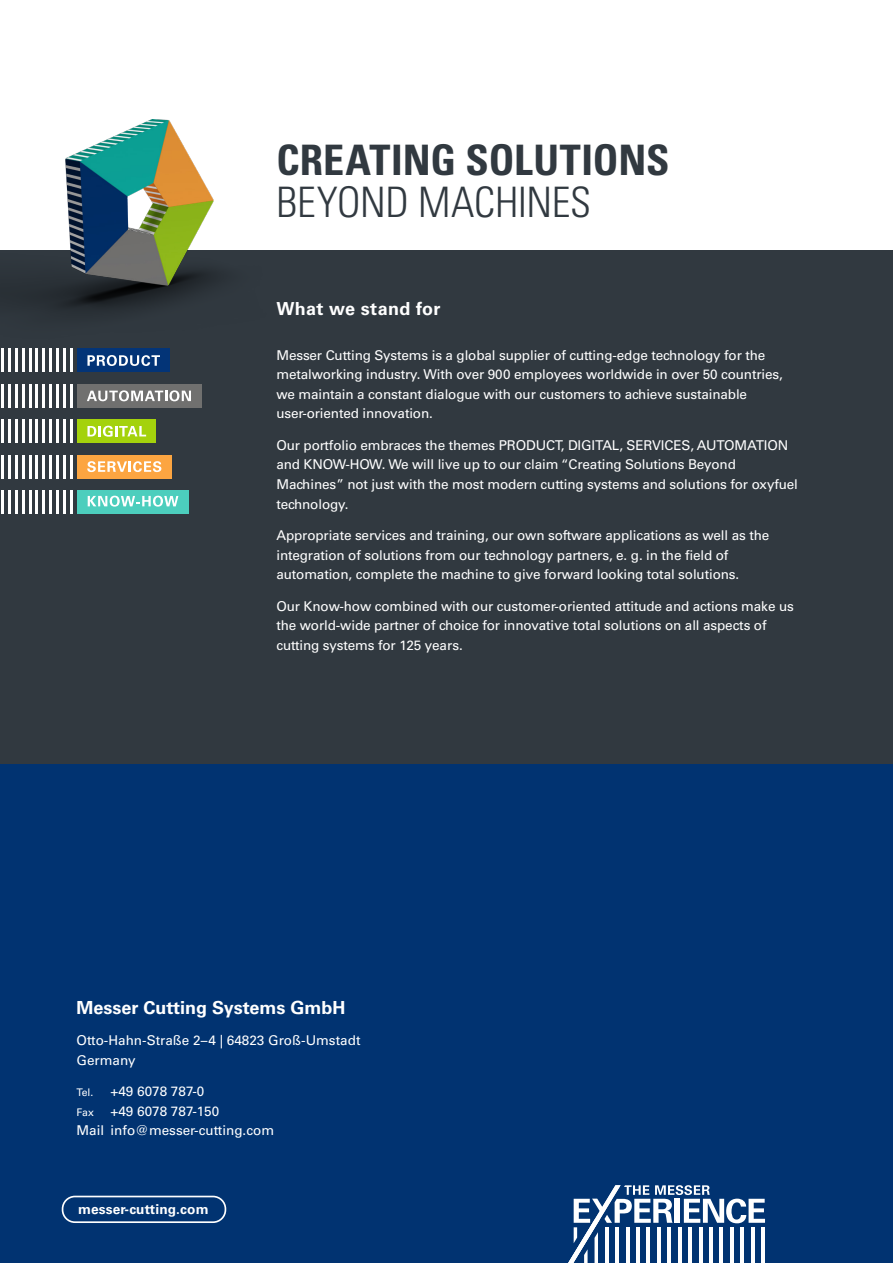
<style>
.page{position:relative;width:893px;height:1263px;background:#fff}
.page>*{position:absolute;margin:0;border:0;box-sizing:border-box;transform-origin:0 0}
.HL_Condensed_1{font:700 condensed 42px "Univers LT Pro";color:#313940}
.HL_Condensed_2{font:300 condensed 42px "Univers LT Pro";letter-spacing:-.01em;color:#313940}
.Copy_Fliesstext_NEG{font:700 18px "Univers LT Pro 65";color:#fff}
.HL_Over{font:700 18px "Univers LT Pro 65";letter-spacing:.02em;color:#fff}
.t1{font:700 13.65px "Univers LT Pro 65";letter-spacing:.01em;color:#fff}
.Copy_Fliesstext_NEG-2{font:13.5px/19.5px "Univers LT Pro 55 Roman";letter-spacing:-.01em;color:#fff}
.Copy_Fliesstext_NEG-3{font:10.5px "Univers LT Pro 55 Roman";color:#fff}
.s1{font-size:10.5px}
</style>
<div class="page">
<div style="left:0;top:743px;width:893px;height:520px;background:#013371"></div>
<div style="left:0;top:250px;width:893px;height:513px;background:#313940"></div>
<div style="left:77px;top:349px;width:93px;height:23px;background:#033477"></div>
<svg style="left:87px;top:355px;width:73px;height:11px"></svg>
<hr style="left:43px;top:349px;width:2px;height:23px;background:#fff">
<hr style="left:56px;top:349px;width:3px;height:23px;background:#fff">
<hr style="left:50px;top:349px;width:2px;height:23px;background:#fff">
<hr style="left:63px;top:349px;width:3px;height:23px;background:#fff">
<hr style="left:36px;top:349px;width:2px;height:23px;background:#fff">
<hr style="left:70px;top:349px;width:2px;height:23px;background:#fff">
<hr style="left:22px;top:349px;width:2px;height:23px;background:#fff">
<hr style="left:29px;top:349px;width:2px;height:23px;background:#fff">
<hr style="left:1px;top:349px;width:3px;height:23px;background:#fff">
<hr style="left:8px;top:349px;width:3px;height:23px;background:#fff">
<hr style="left:15px;top:349px;width:2px;height:23px;background:#fff">
<div style="left:77px;top:384px;width:125px;height:24px;background:#70706f"></div>
<svg style="left:87px;top:390px;width:104px;height:11px"></svg>
<hr style="left:43px;top:384px;width:2px;height:24px;background:#fff">
<hr style="left:56px;top:384px;width:3px;height:24px;background:#fff">
<hr style="left:50px;top:384px;width:2px;height:24px;background:#fff">
<hr style="left:63px;top:384px;width:3px;height:24px;background:#fff">
<hr style="left:36px;top:384px;width:2px;height:24px;background:#fff">
<hr style="left:70px;top:384px;width:2px;height:24px;background:#fff">
<hr style="left:22px;top:384px;width:2px;height:24px;background:#fff">
<hr style="left:29px;top:384px;width:2px;height:24px;background:#fff">
<hr style="left:1px;top:384px;width:3px;height:24px;background:#fff">
<hr style="left:8px;top:384px;width:3px;height:24px;background:#fff">
<hr style="left:15px;top:384px;width:2px;height:24px;background:#fff">
<div style="left:77px;top:419px;width:79px;height:24px;background:#a4d20c"></div>
<svg style="left:87px;top:426px;width:59px;height:11px"></svg>
<hr style="left:43px;top:419px;width:2px;height:24px;background:#fff">
<hr style="left:56px;top:419px;width:3px;height:24px;background:#fff">
<hr style="left:50px;top:419px;width:2px;height:24px;background:#fff">
<hr style="left:63px;top:419px;width:3px;height:24px;background:#fff">
<hr style="left:36px;top:419px;width:2px;height:24px;background:#fff">
<hr style="left:70px;top:419px;width:2px;height:24px;background:#fff">
<hr style="left:22px;top:419px;width:2px;height:24px;background:#fff">
<hr style="left:29px;top:419px;width:2px;height:24px;background:#fff">
<hr style="left:1px;top:419px;width:3px;height:24px;background:#fff">
<hr style="left:8px;top:419px;width:3px;height:24px;background:#fff">
<hr style="left:15px;top:419px;width:2px;height:24px;background:#fff">
<div style="left:77px;top:455px;width:95px;height:23px;background:#fca541"></div>
<svg style="left:87px;top:461px;width:74px;height:11px"></svg>
<hr style="left:43px;top:455px;width:2px;height:23px;background:#fff">
<hr style="left:56px;top:455px;width:3px;height:23px;background:#fff">
<hr style="left:50px;top:455px;width:2px;height:23px;background:#fff">
<hr style="left:63px;top:455px;width:3px;height:23px;background:#fff">
<hr style="left:36px;top:455px;width:2px;height:23px;background:#fff">
<hr style="left:70px;top:455px;width:2px;height:23px;background:#fff">
<hr style="left:22px;top:455px;width:2px;height:23px;background:#fff">
<hr style="left:29px;top:455px;width:2px;height:23px;background:#fff">
<hr style="left:1px;top:455px;width:3px;height:23px;background:#fff">
<hr style="left:8px;top:455px;width:3px;height:23px;background:#fff">
<hr style="left:15px;top:455px;width:2px;height:23px;background:#fff">
<div style="left:77px;top:490px;width:111px;height:24px;background:#4ccebd"></div>
<svg style="left:88px;top:496px;width:90px;height:11px"></svg>
<hr style="left:43px;top:490px;width:2px;height:24px;background:#fff">
<hr style="left:56px;top:490px;width:3px;height:24px;background:#fff">
<hr style="left:50px;top:490px;width:2px;height:24px;background:#fff">
<hr style="left:63px;top:490px;width:3px;height:24px;background:#fff">
<hr style="left:36px;top:490px;width:2px;height:24px;background:#fff">
<hr style="left:70px;top:490px;width:2px;height:24px;background:#fff">
<hr style="left:22px;top:490px;width:2px;height:24px;background:#fff">
<hr style="left:29px;top:490px;width:2px;height:24px;background:#fff">
<hr style="left:1px;top:490px;width:3px;height:24px;background:#fff">
<hr style="left:8px;top:490px;width:3px;height:24px;background:#fff">
<hr style="left:15px;top:490px;width:2px;height:24px;background:#fff">
<svg style="left:568px;top:1185px;width:197px;height:78px"></svg>
<img style="left:1px;top:119px;width:218px;height:194px">
<div style="left:62px;top:1196px;width:164px;height:27px;border:2px solid #fff;border-radius:12px"></div>
<p class="HL_Condensed_1" style="left:276px;top:134px;width:395px">CREATING SOLUTIONS</p>
<p class="HL_Condensed_2" style="left:276px;top:174px;width:316px">BEYOND MACHINES</p>
<p class="HL_Over" style="left:276px;top:296px;width:166px">What we stand for</p>
<p class="Copy_Fliesstext_NEG-2" style="left:276px;top:345px;width:508px">Messer Cutting Systems is a global supplier of cutting-edge technology for the metalworking industry. With over 900 employees worldwide in over 50 countries, we maintain a constant dialogue with our customers to achieve sustainable user-oriented innovation.</p>
<p class="Copy_Fliesstext_NEG-2" style="left:276px;top:435px;width:523px">Our portfolio embraces the themes PRODUCT, DIGITAL, SERVICES, AUTOMATION and KNOW-HOW. We will live up to our claim “Creating Solutions Beyond Machines” not just with the most modern cutting systems and solutions for oxyfuel technology.</p>
<p class="Copy_Fliesstext_NEG-2" style="left:276px;top:525px;width:494px">Appropriate services and training, our own software applications as well as the integration of solutions from our technology partners, e. g. in the field of automation, complete the machine to give forward looking total solutions.</p>
<p class="Copy_Fliesstext_NEG-2" style="left:276px;top:595px;width:519px">Our Know-how combined with our customer-oriented attitude and actions make us the world-wide partner of choice for innovative total solutions on all aspects of cutting systems for 125 years.</p>
<p class="Copy_Fliesstext_NEG" style="left:77px;top:995px;width:270px">Messer Cutting Systems GmbH</p>
<p class="Copy_Fliesstext_NEG-2" style="left:77px;top:1030px;width:285px">Otto-Hahn-Straße 2–4 | 64823 Groß-Umstadt<br>Germany</p>
<p class="Copy_Fliesstext_NEG-3" style="left:77px;top:1085px;width:18px">Tel.</p>
<p class="Copy_Fliesstext_NEG-2" style="left:77px;top:1081px;width:199px;text-indent:34px">+49 6078 787-0<br><span class="s1">Fax</span> +49 6078 787-150<br>Mail info@messer-cutting.com</p>
<p class="t1" style="left:78px;top:1200px;width:132px">messer-cutting.com</p>
</div>
